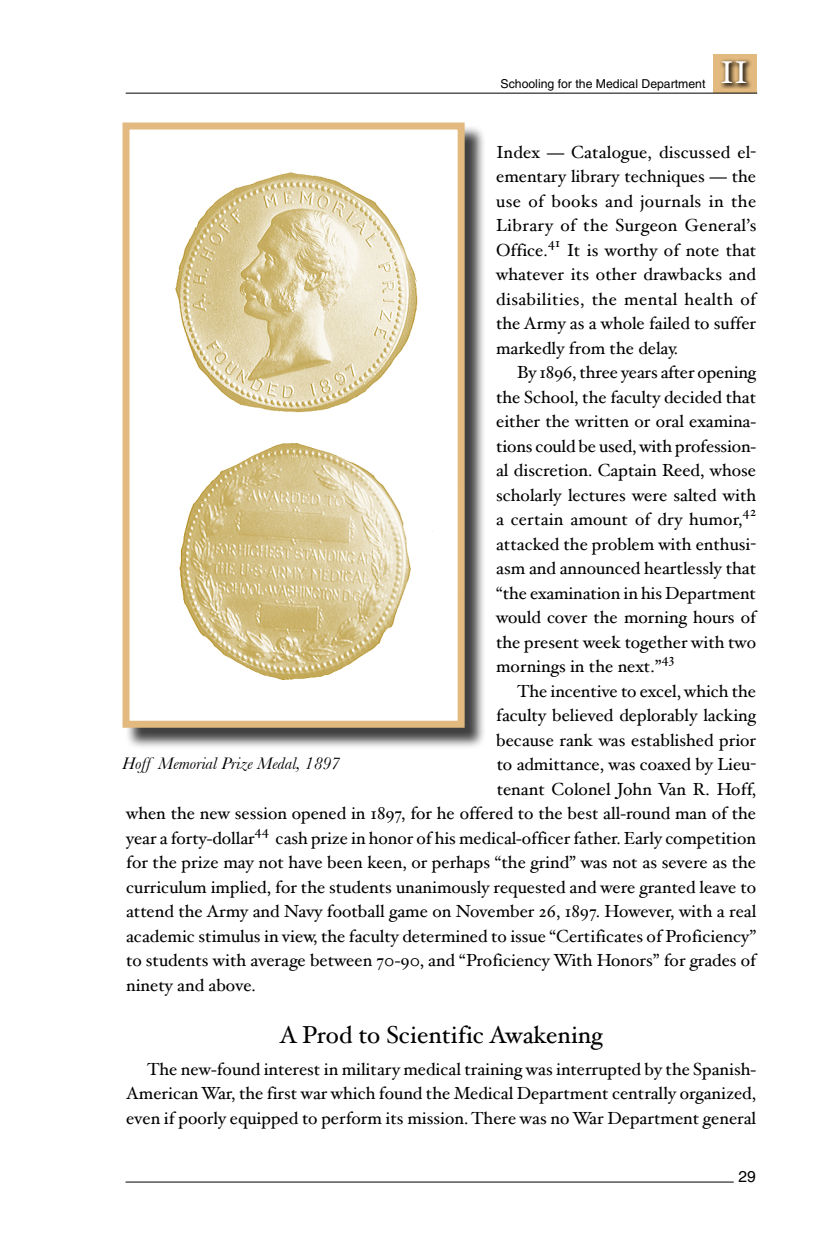
<style>
.page{position:relative;width:840px;height:1260px;background:#fff}
.page>*{position:absolute;margin:0;border:0;box-sizing:border-box;transform-origin:0 0}
.t1{font:31.5px "Hoefler Text";color:#fff}
.t2{font:24.5px "Hoefler Text";color:#000}
.t3{font:17.5px/24.5px "Hoefler Text";color:#000;text-align:justify}
.t4{font:italic 17.5px "Baskerville";color:#000}
.t5{font:15.75px "Helvetica";color:#000}
.t6{font:13.65px "Hoefler Text";color:#000}
.t7{font:12.25px "Helvetica";color:#000}
</style>
<div class="page">
<hr style="left:126px;top:1182px;width:608px;height:1px;background:#000">
<div style="left:714px;top:54px;width:43px;height:39px;background:#e2b97e"></div>
<hr style="left:126px;top:93px;width:631px;height:1px;background:#000">
<div style="left:717px;top:57px;width:34px;height:32px;background:#000;opacity:.75"></div>
<div style="left:125px;top:125px;width:361px;height:624px;background:#000;opacity:.75"></div>
<img style="left:130px;top:130px;width:327px;height:590px">
<div style="left:122px;top:122px;width:343px;height:606px;border:7px solid #e2b97f"></div>
<p class="t7" style="left:501px;top:77px;width:206px">Schooling for the Medical Department</p>
<h1 class="t1" style="left:720px;top:54px;width:29px">II</h1>
<p class="t3" style="left:496px;top:140px;width:262px">Index — Catalogue, discussed el&shy;ementary library techniques — the use of books and journals in the Library of the Surgeon General’s Office.</p>
<p class="t6" style="left:548px;top:234px;width:14px">41</p>
<p class="t3" style="left:496px;top:238px;width:262px;text-indent:71px">It is worthy of note that whatever its other drawbacks and disabilities, the mental health of the Army as a whole failed to suffer markedly from the delay.</p>
<p class="t3" style="left:496px;top:360px;width:262px;text-indent:21px">By 1896, three years after opening the School, the faculty decided that either the written or oral examina&shy;tions could be used, with profession&shy;al discretion. Captain Reed, whose scholarly lectures were salted with a certain amount of dry humor,</p>
<p class="t6" style="left:743px;top:504px;width:15px">42</p>
<p class="t3" style="left:496px;top:532px;width:261px">attacked the problem with enthusi&shy;asm and announced heartlessly that “the examination in his Department would cover the morning hours of the present week together with two mornings in the next.”</p>
<p class="t6" style="left:661px;top:651px;width:14px">43</p>
<p class="t3" style="left:517px;top:679px;width:240px">The incentive to excel, which the</p>
<p class="t3" style="left:496px;top:703px;width:262px">faculty believed deplorably lacking</p>
<p class="t3" style="left:496px;top:728px;width:261px">because rank was established prior</p>
<p class="t3" style="left:497px;top:752px;width:261px">to admittance, was coaxed by Lieu-</p>
<p class="t3" style="left:497px;top:777px;width:261px">tenant Colonel John Van R. Hoff,</p>
<p class="t3" style="left:126px;top:801px;width:631px">when the new session opened in 1897, for he offered to the best all-round man of the</p>
<p class="t3" style="left:126px;top:826px;width:130px">year a forty-dollar</p>
<p class="t6" style="left:255px;top:822px;width:16px">44</p>
<p class="t4" style="left:122px;top:753px;width:219px">Hoff Memorial Prize Medal, 1897</p>
<p class="t3" style="left:126px;top:826px;width:632px;text-indent:149px">cash prize in honor of his medical-officer father. Early competition for the prize may not have been keen, or perhaps “the grind” was not as severe as the curriculum implied, for the students unanimously requested and were granted leave to attend the Army and Navy football game on November 26, 1897. However, with a real academic stimulus in view, the faculty determined to issue “Certificates of Proficiency” to students with average between 70-90, and “Proficiency With Honors” for grades of ninety and above.</p>
<h2 class="t2" style="left:279px;top:1021px;width:325px">A Prod to Scientific Awakening</h2>
<p class="t3" style="left:126px;top:1057px;width:631px;text-indent:21px">The new-found interest in military medical training was interrupted by the Spanish-American War, the first war which found the Medical Department centrally organized, even if poorly equipped to perform its mission. There was no War Department general</p>
<p class="t5" style="left:738px;top:1167px;width:19px">29</p>
</div>
